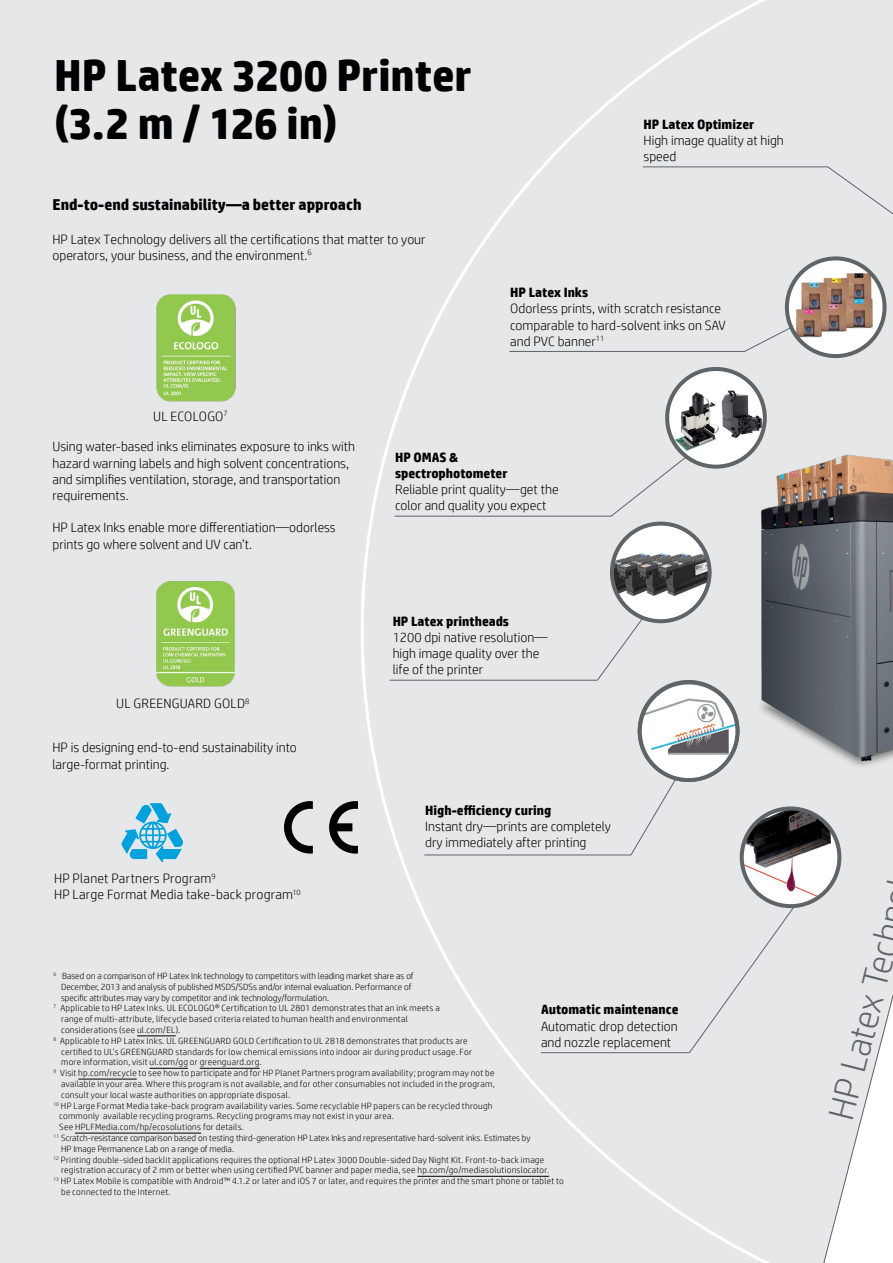
<style>
.page{position:relative;width:893px;height:1263px;background:#e6e7e8}
.page>*{position:absolute;margin:0;border:0;box-sizing:border-box;transform-origin:0 0}
.t1{font:700 45px/48px "HP Simplified";letter-spacing:-.005em;color:#000}
.t2{font:300 36px "HP Simplified";color:#5e6468}
.t3{font:700 15.75px "HP Simplified";color:#000}
.t4{font:300 13.5px/16.2px "HP Simplified";color:#000}
.t5{font:700 13.5px/16.2px "HP Simplified";color:#000}
.t6{font:300 9px "HP Simplified";letter-spacing:.03em;color:#000}
.t7{font:300 9px "HP Simplified";color:#000}
</style>
<div class="page">
<hr style="left:643px;top:167px;width:185px;height:1px;background:#5e6468">
<div style="left:827px;top:166px;width:66px;height:70px;background:#e6e7e8"></div>
<svg style="left:819px;top:826px;width:74px;height:437px"></svg>
<div style="left:144px;top:0;width:662px;height:1263px;background:#e6e7e8"></div>
<div style="left:95px;top:0;width:49px;height:1263px;background:#e6e7e8"></div>
<img style="left:747px;top:431px;width:146px;height:345px">
<hr style="left:137px;top:1035px;width:39px;height:1px;background:#000">
<hr style="left:150px;top:1068px;width:38px;height:1px;background:#000">
<hr style="left:200px;top:1068px;width:60px;height:1px;background:#000">
<hr style="left:78px;top:1079px;width:59px;height:1px;background:#000">
<hr style="left:75px;top:1133px;width:126px;height:1px;background:#000">
<hr style="left:417px;top:1176px;width:132px;height:1px;background:#000">
<svg style="left:744px;top:253px;width:146px;height:109px"></svg>
<img style="left:612px;top:524px;width:98px;height:97px;border-radius:49px">
<div style="left:610px;top:522px;width:102px;height:101px;border:4px solid #5e6468;border-radius:50%"></div>
<img style="left:640px;top:682px;width:97px;height:98px;border-radius:49px">
<div style="left:638px;top:680px;width:101px;height:102px;border:4px solid #5e6468;border-radius:50%"></div>
<img style="left:743px;top:808px;width:95px;height:98px">
<div style="left:740px;top:806px;width:101px;height:102px;border:4px solid #5e6468;border-radius:50%"></div>
<img style="left:667px;top:369px;width:98px;height:97px">
<div style="left:665px;top:367px;width:102px;height:102px;border:4px solid #5e6468;border-radius:50%"></div>
<img style="left:151px;top:287px;width:94px;height:123px">
<img style="left:149px;top:573px;width:91px;height:123px">
<svg style="left:284px;top:801px;width:29px;height:52px;background:#8d8e8e"></svg>
<svg style="left:329px;top:801px;width:29px;height:52px;background:#7a7b7b"></svg>
<svg style="left:121px;top:803px;width:62px;height:59px;background:#85c9e3"></svg>
<h1 class="t1" style="left:54px;top:50px;width:419px">HP Latex 3200 Printer (3.2 m / 126 in)</h1>
<h3 class="t3" style="left:52px;top:196px;width:311px">End-to-end sustainability—a better approach</h3>
<h3 class="t4" style="left:52px;top:231px;width:375px">HP Latex Technology delivers all the certifications that matter to your operators, your business, and the environment.<sup>6</sup></h3>
<h3 class="t4" style="left:153px;top:408px;width:76px">UL ECOLOGO<sup>7</sup></h3>
<h3 class="t5" style="left:644px;top:116px;width:112px">HP Latex Optimizer</h3>
<h3 class="t4" style="left:644px;top:132px;width:142px">High image quality at high speed</h3>
<h3 class="t5" style="left:510px;top:284px;width:79px">HP Latex Inks</h3>
<h3 class="t4" style="left:510px;top:300px;width:217px">Odorless prints, with scratch resistance comparable to hard-solvent inks on SAV and PVC banner<sup>11</sup></h3>
<h3 class="t4" style="left:52px;top:438px;width:304px">Using water-based inks eliminates exposure to inks with hazard warning labels and high solvent concentrations, and simplifies ventilation, storage, and transportation requirements.</h3>
<h3 class="t4" style="left:52px;top:519px;width:285px">HP Latex Inks enable more differentiation—odorless prints go where solvent and UV can’t.</h3>
<h3 class="t4" style="left:116px;top:695px;width:135px">UL GREENGUARD GOLD<sup>8</sup></h3>
<h3 class="t4" style="left:52px;top:739px;width:246px">HP is designing end-to-end sustainability into large-format printing.</h3>
<h3 class="t4" style="left:54px;top:870px;width:248px">HP Planet Partners Program<sup>9<br></sup>HP Large Format Media take-back program<sup>10</sup></h3>
<h3 class="t5" style="left:395px;top:449px;width:114px">HP OMAS &amp; spectrophotometer</h3>
<h3 class="t4" style="left:395px;top:481px;width:165px">Reliable print quality—get the color and quality you expect</h3>
<h3 class="t5" style="left:393px;top:613px;width:118px">HP Latex printheads</h3>
<h3 class="t4" style="left:393px;top:629px;width:157px">1200 dpi native resolution— high image quality over the life of the printer</h3>
<h3 class="t5" style="left:425px;top:802px;width:128px">High-efficiency curing</h3>
<h3 class="t4" style="left:425px;top:818px;width:187px">Instant dry—prints are completely dry immediately after printing</h3>
<p class="t7" style="left:54px;top:971px;width:362px"><sup>6</sup> Based on a comparison of HP Latex Ink technology to competitors with leading market share as of</p>
<p class="t7" style="left:61px;top:982px;width:352px">December, 2013 and analysis of published MSDS/SDSs and/or internal evaluation. Performance of</p>
<p class="t7" style="left:61px;top:992px;width:269px">specific attributes may vary by competitor and ink technology/formulation.</p>
<p class="t6" style="left:54px;top:1003px;width:388px"><sup>7</sup> Applicable to HP Latex Inks. UL ECOLOGO® Certification to UL 2801 demonstrates that an ink meets a</p>
<p class="t6" style="left:61px;top:1014px;width:348px">range of multi-attribute, lifecycle based criteria related to human health and environmental</p>
<p class="t6" style="left:61px;top:1025px;width:121px">considerations (see ul.com/EL).</p>
<p class="t6" style="left:54px;top:1036px;width:416px"><sup>8</sup> Applicable to HP Latex Inks. UL GREENGUARD GOLD Certification to UL 2818 demonstrates that products are</p>
<p class="t6" style="left:61px;top:1046px;width:412px">certified to UL’s GREENGUARD standards for low chemical emissions into indoor air during product usage. For</p>
<p class="t6" style="left:61px;top:1057px;width:202px">more information, visit ul.com/gg or greenguard.org.</p>
<p class="t6" style="left:54px;top:1068px;width:442px"><sup>9</sup> Visit hp.com/recycle to see how to participate and for HP Planet Partners program availability; program may not be</p>
<p class="t6" style="left:61px;top:1079px;width:435px">available in your area. Where this program is not available, and for other consumables not included in the program,</p>
<p class="t6" style="left:61px;top:1090px;width:231px">consult your local waste authorities on appropriate disposal.</p>
<p class="t6" style="left:54px;top:1100px;width:440px"><sup>10</sup> HP Large Format Media take-back program availability varies. Some recyclable HP papers can be recycled through</p>
<p class="t6" style="left:59px;top:1111px;width:336px">commonly available recycling programs. Recycling programs may not exist in your area.</p>
<p class="t6" style="left:59px;top:1122px;width:186px">See HPLFMedia.com/hp/ecosolutions for details.</p>
<p class="t7" style="left:54px;top:1133px;width:479px"><sup>11</sup> Scratch-resistance comparison based on testing third-generation HP Latex Inks and representative hard-solvent inks. Estimates by</p>
<p class="t7" style="left:61px;top:1144px;width:174px">HP Image Permanence Lab on a range of media.</p>
<p class="t6" style="left:54px;top:1154px;width:492px"><sup>12</sup> Printing double-sided backlit applications requires the optional HP Latex 3000 Double-sided Day Night Kit. Front-to-back image</p>
<p class="t6" style="left:61px;top:1165px;width:490px">registration accuracy of 2 mm or better when using certified PVC banner and paper media, see hp.com/go/mediasolutionslocator.</p>
<p class="t6" style="left:54px;top:1176px;width:512px"><sup>13</sup> HP Latex Mobile is compatible with Android™ 4.1.2 or later and iOS 7 or later, and requires the printer and the smart phone or tablet to</p>
<p class="t6" style="left:61px;top:1187px;width:111px">be connected to the Internet.</p>
<h3 class="t5" style="left:541px;top:1001px;width:139px">Automatic maintenance</h3>
<h3 class="t4" style="left:541px;top:1018px;width:138px">Automatic drop detection and nozzle replacement</h3>
<h2 class="t2" style="left:821px;top:1114px;width:203px;rotate:-76deg">HP Latex Tech</h2>
</div>
